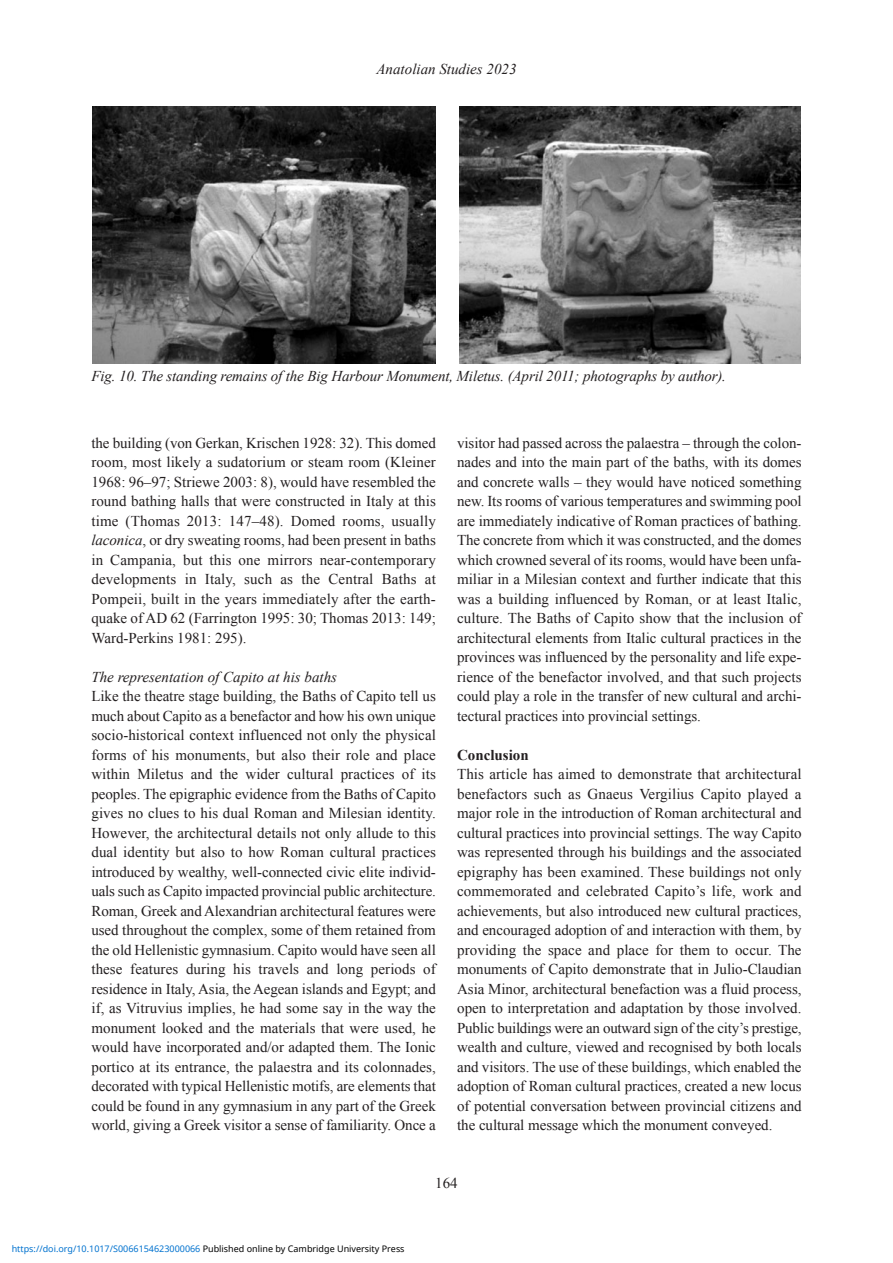
<style>
.page{position:relative;width:893px;height:1263px;background:#fff}
.page>*{position:absolute;margin:0;border:0;box-sizing:border-box;transform-origin:0 0}
.t1{font:15px/19.5px "Times New Roman";letter-spacing:-.005em;color:#231f20;text-align:justify}
.t2{font:italic 15px "Times New Roman";letter-spacing:-.01em;color:#231f20}
.t3{font:700 15px "Times New Roman";color:#231f20}
.t4{font:9px "Noto Sans";color:#0172cf}
.s1{font-style:italic}
.s2{color:#000}
</style>
<div class="page">
<img style="left:460px;top:106px;width:340px;height:257px">
<img style="left:93px;top:106px;width:343px;height:257px">
<p class="t2" style="left:376px;top:61px;width:142px">Anatolian Studies 2023</p>
<p class="t2" style="left:91px;top:368px;width:636px">Fig. 10. The standing remains of the Big Harbour Monument, Miletus. (April 2011; photographs by author).</p>
<p class="t1" style="left:91px;top:433px;width:346px">the building (von Gerkan, Krischen 1928: 32). This domed room, most likely a sudatorium or steam room (Kleiner 1968: 96–97; Striewe 2003: 8), would have resembled the round bathing halls that were constructed in Italy at this time (Thomas 2013: 147–48). Domed rooms, usually <span class="s1">laconica</span>, or dry sweating rooms, had been present in baths in Campania, but this one mirrors near-contemporary developments in Italy, such as the Central Baths at Pompeii, built in the years immediately after the earth&shy;quake of AD 62 (Farrington 1995: 30; Thomas 2013: 149; Ward-Perkins 1981: 295).</p>
<p class="t2" style="left:91px;top:668px;width:247px">The representation of Capito at his baths</p>
<p class="t1" style="left:91px;top:686px;width:346px">Like the theatre stage building, the Baths of Capito tell us much about Capito as a benefactor and how his own unique socio-historical context influenced not only the physical forms of his monuments, but also their role and place within Miletus and the wider cultural practices of its peoples. The epigraphic evidence from the Baths of Capito gives no clues to his dual Roman and Milesian identity.<br>However, the architectural details not only allude to this dual identity but also to how Roman cultural practices introduced by wealthy, well-connected civic elite individ&shy;uals such as Capito impacted provincial public architecture.<br>Roman, Greek and Alexandrian architectural features were used throughout the complex, some of them retained from the old Hellenistic gymnasium. Capito would have seen all these features during his travels and long periods of residence in Italy, Asia, the Aegean islands and Egypt; and if, as Vitruvius implies, he had some say in the way the monument looked and the materials that were used, he would have incorporated and/or adapted them. The Ionic portico at its entrance, the palaestra and its colonnades, decorated with typical Hellenistic motifs, are elements that could be found in any gymnasium in any part of the Greek world, giving a Greek visitor a sense of familiarity. Once a</p>
<p class="t1" style="left:457px;top:433px;width:346px">visitor had passed across the palaestra – through the colon&shy;nades and into the main part of the baths, with its domes and concrete walls – they would have noticed something new. Its rooms of various temperatures and swimming pool are immediately indicative of Roman practices of bathing.<br>The concrete from which it was constructed, and the domes which crowned several of its rooms, would have been unfa&shy;miliar in a Milesian context and further indicate that this was a building influenced by Roman, or at least Italic, culture. The Baths of Capito show that the inclusion of architectural elements from Italic cultural practices in the provinces was influenced by the personality and life expe&shy;rience of the benefactor involved, and that such projects could play a role in the transfer of new cultural and archi&shy;tectural practices into provincial settings.</p>
<p class="t3" style="left:457px;top:746px;width:73px">Conclusion</p>
<p class="t1" style="left:457px;top:764px;width:346px">This article has aimed to demonstrate that architectural benefactors such as Gnaeus Vergilius Capito played a major role in the introduction of Roman architectural and cultural practices into provincial settings. The way Capito was represented through his buildings and the associated epigraphy has been examined. These buildings not only commemorated and celebrated Capito’s life, work and achievements, but also introduced new cultural practices, and encouraged adoption of and interaction with them, by providing the space and place for them to occur. The monuments of Capito demonstrate that in Julio-Claudian Asia Minor, architectural benefaction was a fluid process, open to interpretation and adaptation by those involved.<br>Public buildings were an outward sign of the city’s prestige, wealth and culture, viewed and recognised by both locals and visitors. The use of these buildings, which enabled the adoption of Roman cultural practices, created a new locus of potential conversation between provincial citizens and the cultural message which the monument conveyed.</p>
<p class="t4" style="left:12px;top:1243px;width:394px">https://doi.org/10.1017/S0066154623000066 <span class="s2">Published online by Cambridge University Press</span></p>
<p class="t1" style="left:435px;top:1173px;width:24px">164</p>
</div>
